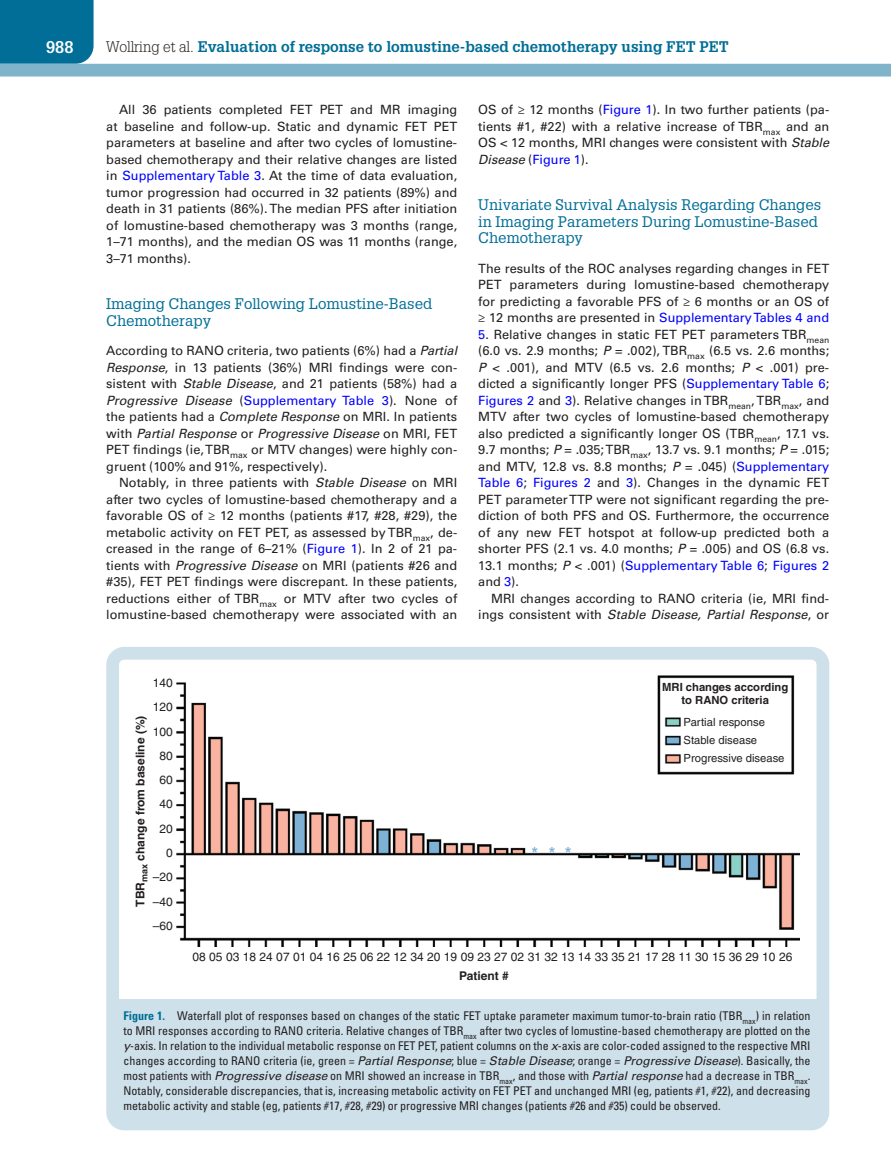
<style>
.page{position:relative;width:891px;height:1175px;background:#fff}
.page>*{position:absolute;margin:0;border:0;box-sizing:border-box;transform-origin:0 0}
.t1{font:700 16.5px "Glypha LT Std";color:#fff}
.t2{font:15px/16.5px "Glypha LT Std";color:#006e96}
.t3{font:700 15px "Glypha LT Std";color:#006e96}
.t4{font:12.75px/16.5px "Univers LT Std";color:#231f20;text-align:justify}
.t5{font:condensed 12px/15px "Univers LT Std";color:#231f20;text-align:justify}
.t6{font:12px/24.3px "Helvetica";color:#231f20;text-align:center}
.t7{font:700 12px "Helvetica";color:#231f20}
.t8{font:11.25px/18px "Helvetica";color:#231f20}
.t9{font:700 11.25px/13.5px "Helvetica";color:#231f20;text-align:center}
.s1{font-weight:300;color:#231f20}
.s2{color:#00f}
.s3{font-style:italic}
.s4{font-weight:700;color:#006e96}
.s5{font-style:italic;font-stretch:normal}
</style>
<div class="page">
<div style="left:0;top:0;width:94px;height:64px;background:#006e96"></div>
<div style="left:0;top:64px;width:891px;height:12px;background:#7fb4ca"></div>
<div style="left:115px;top:999px;width:706px;height:118px;background:#cee0ea"></div>
<img style="left:177px;top:675px;width:623px;height:271px">
<div style="left:106px;top:647px;width:723px;height:483px;border:13px solid #cee0ea;border-radius:12px"></div>
<p class="t1" style="left:46px;top:37px;width:29px">988</p>
<p class="t3" style="left:106px;top:37px;width:624px"><span class="s1">Wollring et al.</span> Evaluation of response to lomustine-based chemotherapy using FET PET</p>
<p class="t4" style="left:106px;top:102px;width:353px;text-indent:13px">All 36 patients completed FET PET and MR imaging at baseline and follow-up. Static and dynamic FET PET parameters at baseline and after two cycles of lomustine&shy;based chemotherapy and their relative changes are listed in <span class="s2">Supplementary Table 3</span>. At the time of data evaluation, tumor progression had occurred in 32 patients (89%) and death in 31 patients (86%). The median PFS after initiation of lomustine-based chemotherapy was 3 months (range, 1–71 months), and the median OS was 11 months (range, 3–71 months).</p>
<p class="t2" style="left:106px;top:295px;width:327px">Imaging Changes Following Lomustine-Based<br>Chemotherapy</p>
<p class="t4" style="left:106px;top:342px;width:353px">According to RANO criteria, two patients (6%) had a <span class="s3">Partial Response</span>, in 13 patients (36%) MRI findings were con&shy;sistent with <span class="s3">Stable Disease</span>, and 21 patients (58%) had a <span class="s3">Progressive Disease</span> (<span class="s2">Supplementary Table 3</span>). None of the patients had a <span class="s3">Complete Response</span> on MRI. In patients with <span class="s3">Partial Response</span> or <span class="s3">Progressive Disease</span> on MRI, FET PET findings (ie, TBR<sub>max</sub> or MTV changes) were highly con&shy;gruent (100% and 91%, respectively).</p>
<p class="t4" style="left:106px;top:474px;width:353px;text-indent:13px">Notably, in three patients with <span class="s3">Stable Disease</span> on MRI after two cycles of lomustine-based chemotherapy and a favorable OS of ≥ 12 months (patients #17, #28, #29), the metabolic activity on FET PET, as assessed by TBR<sub>max</sub>, de&shy;creased in the range of 6–21% (<span class="s2">Figure 1</span>). In 2 of 21 pa&shy;tients with <span class="s3">Progressive Disease</span> on MRI (patients #26 and #35), FET PET findings were discrepant. In these patients, reductions either of TBR<sub>max</sub> or MTV after two cycles of lomustine-based chemotherapy were associated with an</p>
<p class="t4" style="left:478px;top:102px;width:353px">OS of ≥ 12 months (<span class="s2">Figure 1</span>). In two further patients (pa&shy;tients #1, #22) with a relative increase of TBR<sub>max</sub> and an OS &lt; 12 months, MRI changes were consistent with <span class="s3">Stable Disease</span> (<span class="s2">Figure 1</span>).</p>
<p class="t2" style="left:478px;top:196px;width:345px">Univariate Survival Analysis Regarding Changes in Imaging Parameters During Lomustine-Based<br>Chemotherapy</p>
<p class="t4" style="left:478px;top:260px;width:353px">The results of the ROC analyses regarding changes in FET PET parameters during lomustine-based chemotherapy for predicting a favorable PFS of ≥ 6 months or an OS of ≥ 12 months are presented in <span class="s2">Supplementary Tables 4 and</span></p>
<p class="t4" style="left:478px;top:326px;width:353px"><span class="s2">5</span>. Relative changes in static FET PET parameters TBR<sub>mean </sub>(6.0 vs. 2.9 months; <span class="s3">P</span> = .002), TBR<sub>max</sub> (6.5 vs. 2.6 months; <span class="s3">P</span> &lt; .001), and MTV (6.5 vs. 2.6 months; <span class="s3">P</span> &lt; .001) pre&shy;dicted a significantly longer PFS (<span class="s2">Supplementary Table 6</span>; <span class="s2">Figures 2</span> and <span class="s2">3</span>). Relative changes in TBR<sub>mean</sub>, TBR<sub>max</sub>, and MTV after two cycles of lomustine-based chemotherapy also predicted a significantly longer OS (TBR<sub>mean</sub>, 17.1 vs.<br>9.7 months; <span class="s3">P</span> = .035; TBR<sub>max</sub>, 13.7 vs. 9.1 months; <span class="s3">P</span> = .015; and MTV, 12.8 vs. 8.8 months; <span class="s3">P</span> = .045) (<span class="s2">Supplementary Table 6</span>; <span class="s2">Figures 2</span> and <span class="s2">3</span>). Changes in the dynamic FET PET parameter TTP were not significant regarding the pre&shy;diction of both PFS and OS. Furthermore, the occurrence of any new FET hotspot at follow-up predicted both a shorter PFS (2.1 vs. 4.0 months; <span class="s3">P</span> = .005) and OS (6.8 vs.<br>13.1 months; <span class="s3">P</span> &lt; .001) (<span class="s2">Supplementary Table 6</span>; <span class="s2">Figures 2 </span>and <span class="s2">3</span>).</p>
<p class="t4" style="left:478px;top:590px;width:352px;text-align:right">MRI changes according to RANO criteria (ie, MRI find&shy;ings consistent with <span class="s3">Stable Disease, Partial Response</span>, or</p>
<p class="t6" style="left:153px;top:670px;width:22px">140<br>120<br>100<br>80<br>60<br>40<br>20</p>
<p class="t7" style="left:133px;top:906px;width:193px;rotate:-90deg">TBR<sub>max</sub> change from baseline (%)</p>
<p class="t6" style="left:153px;top:840px;width:22px;text-align:justify;text-indent:13px">0 –20 –40 –60</p>
<p class="t9" style="left:662px;top:679px;width:128px">MRI changes according to RANO criteria</p>
<p class="t8" style="left:684px;top:713px;width:102px">Partial response<br>Stable disease<br>Progressive disease</p>
<p class="t6" style="left:193px;top:944px;width:601px">08 05 03 18 24 07 01 04 16 25 06 22 12 34 20 19 09 23 27 02 31 32 13 14 33 35 21 17 28 11 30 15 36 29 10 26</p>
<p class="t7" style="left:459px;top:968px;width:51px">Patient #</p>
<p class="t5" style="left:124px;top:1008px;width:689px"><span class="s4">Figure 1.</span> Waterfall plot of responses based on changes of the static FET uptake parameter maximum tumor-to-brain ratio (TBR<sub>max</sub>) in relation to MRI responses according to RANO criteria. Relative changes of TBR<sub>max</sub> after two cycles of lomustine-based chemotherapy are plotted on the <span class="s5">y</span>-axis. In relation to the individual metabolic response on FET PET, patient columns on the <span class="s5">x</span>-axis are color-coded assigned to the respective MRI changes according to RANO criteria (ie, green = <span class="s5">Partial Response</span>; blue = <span class="s5">Stable Disease</span>; orange = <span class="s5">Progressive Disease</span>). Basically, the most patients with <span class="s5">Progressive disease</span> on MRI showed an increase in TBR<sub>max</sub>, and those with <span class="s5">Partial response</span> had a decrease in TBR<sub>max</sub>.<br>Notably, considerable discrepancies, that is, increasing metabolic activity on FET PET and unchanged MRI (eg, patients #1, #22), and decreasing metabolic activity and stable (eg, patients #17, #28, #29) or progressive MRI changes (patients #26 and #35) could be observed.</p>
</div>
